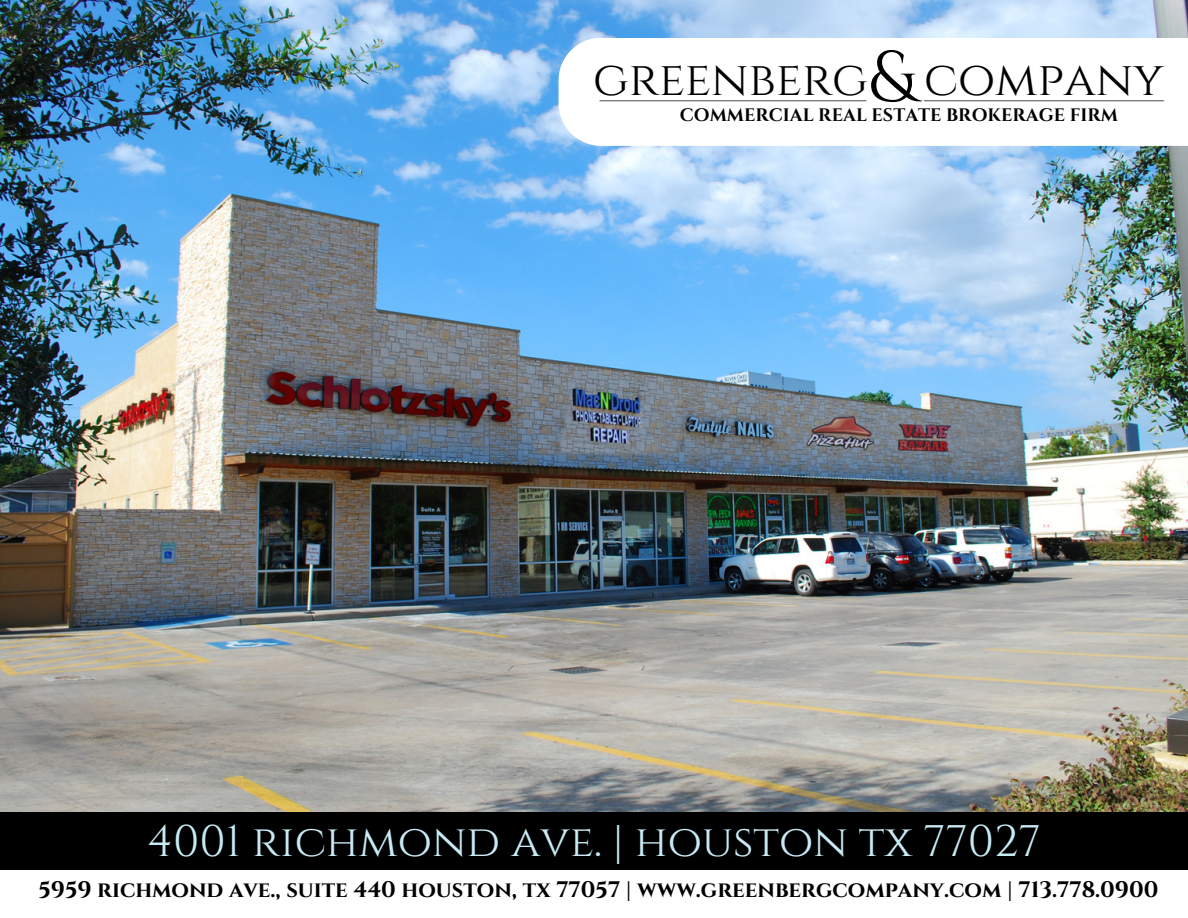
<style>
.page{position:relative;width:1188px;height:918px;background:#fff}
.page>*{position:absolute;margin:0;border:0;box-sizing:border-box;transform-origin:0 0}
.t1{font:72px "Cinzel";color:#000}
.t2{font:48px "Cinzel";color:#000}
.t3{font:44.25px "Cinzel";color:#c7eaf4}
.t4{font:700 22.5px "Cinzel";color:#000}
.t5{font:700 18px "Cinzel";color:#000}
.t6{font:300 16.2px "Open Sans";color:#000}
</style>
<div class="page">
<div style="left:0;top:811px;width:1188px;height:59px;background:#000"></div>
<img style="left:0;top:0;width:1188px;height:811px">
<svg style="left:559px;top:38px;width:629px;height:108px"></svg>
<p class="t1" style="left:869px;top:31px;width:48px">&amp;</p>
<p class="t2" style="left:593px;top:48px;width:276px">GREENBERG</p>
<p class="t6" style="left:600px;top:82px;width:268px">________________________________________</p>
<p class="t2" style="left:924px;top:48px;width:241px">COMPANY</p>
<p class="t5" style="left:680px;top:103px;width:440px">COMMERCIAL REAL ESTATE BROKERAGE FIRM</p>
<p class="t6" style="left:924px;top:82px;width:241px">____________________________________</p>
<p class="t3" style="left:147px;top:813px;width:895px">4001 RICHMOND AVE. | HOUSTON TX 77027</p>
<p class="t4" style="left:38px;top:875px;width:1122px">5959 richmond ave., suite 440 houston, tx 77057 | www.greenbergcompany.com | 713.778.0900</p>
</div>
